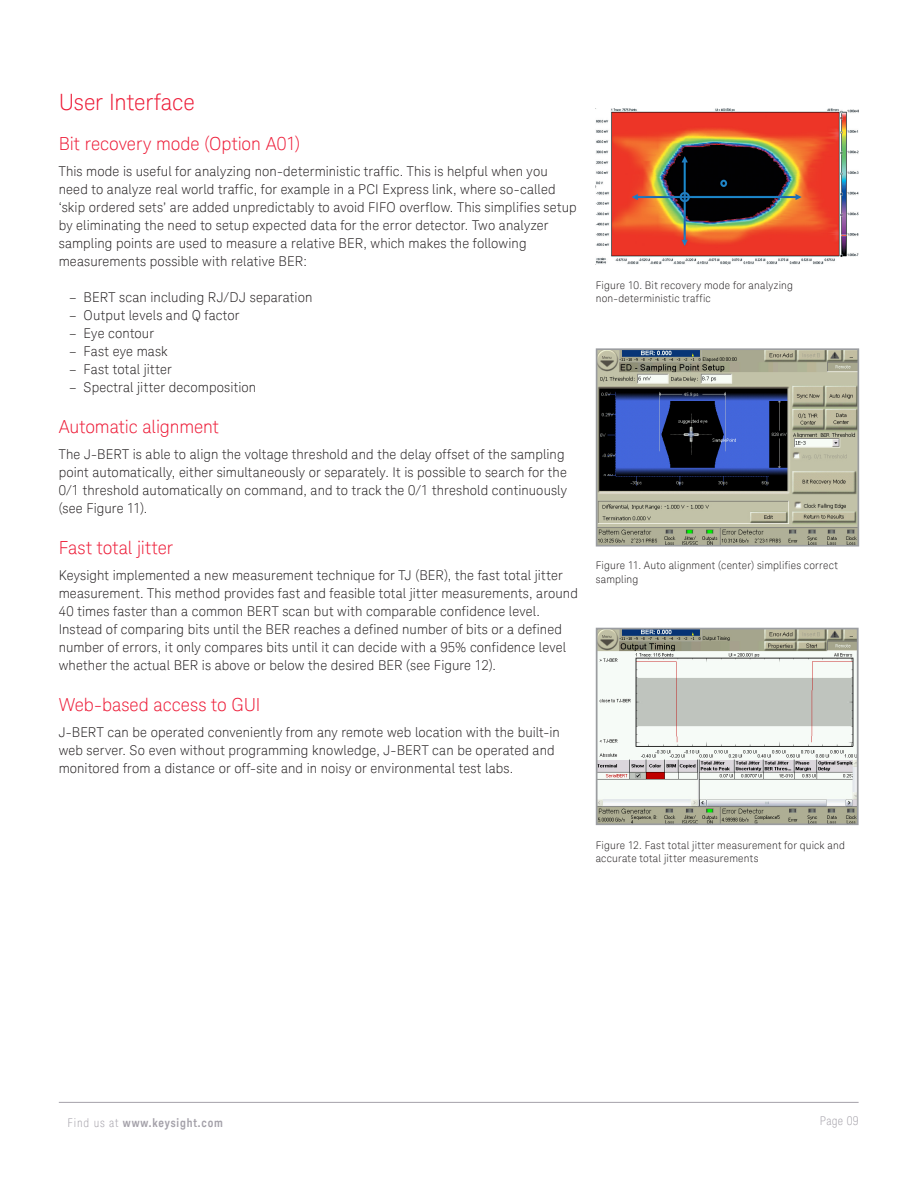
<style>
.page{position:relative;width:918px;height:1188px;background:#fff}
.page>*{position:absolute;margin:0;border:0;box-sizing:border-box;transform-origin:0 0}
.K_Heading_1{font:300 22.5px "Keysight Sans";letter-spacing:-.005em;color:#ed1a36}
.K_Heading_2{font:300 18px "Keysight Sans";letter-spacing:-.005em;color:#ed1a36}
.K_Body_Text{font:300 13.5px/18px "Keysight Sans";letter-spacing:.01em;color:#231f20}
.t1{font:700 12px "Keysight Sans Condensed";letter-spacing:.07em;color:#a4a1a9}
.t2{font:300 condensed 12px "Keysight Sans";letter-spacing:.03em;color:#a4a1a9}
.K_Captions{font:300 10.5px/13.5px "Keysight Sans";letter-spacing:.02em;color:#231f20}
.s1{font-family:"Keysight Sans";font-weight:300;font-stretch:condensed}
</style>
<div class="page">
<hr style="left:59px;top:1102px;width:800px;height:1px;background:#a4a1a9">
<img style="left:596px;top:108px;width:263px;height:156px">
<img style="left:599px;top:351px;width:257px;height:193px">
<div style="left:596px;top:348px;width:263px;height:199px;border:2px solid #9b9da0"></div>
<img style="left:599px;top:631px;width:257px;height:191px">
<div style="left:596px;top:628px;width:263px;height:197px;border:2px solid #9b9da0"></div>
<p class="K_Heading_1" style="left:59px;top:89px;width:138px">User Interface</p>
<p class="K_Heading_2" style="left:59px;top:133px;width:243px">Bit recovery mode (Option A01)</p>
<p class="K_Body_Text" style="left:59px;top:162px;width:520px">This mode is useful for analyzing non-deterministic traffic. This is helpful when you need to analyze real world traffic, for example in a PCI Express link, where so-called ‘skip ordered sets’ are added unpredictably to avoid FIFO overflow. This simplifies setup by eliminating the need to setup expected data for the error detector. Two analyzer sampling points are used to measure a relative BER, which makes the following measurements possible with relative BER:</p>
<p class="K_Body_Text" style="left:69px;top:288px;width:245px">– BERT scan including RJ/DJ separation</p>
<p class="K_Body_Text" style="left:69px;top:306px;width:172px">– Output levels and Q factor</p>
<p class="K_Body_Text" style="left:69px;top:324px;width:86px">– Eye contour</p>
<p class="K_Body_Text" style="left:69px;top:342px;width:100px">– Fast eye mask</p>
<p class="K_Body_Text" style="left:69px;top:360px;width:104px">– Fast total jitter</p>
<p class="K_Body_Text" style="left:69px;top:378px;width:189px">– Spectral jitter decomposition</p>
<p class="K_Heading_2" style="left:59px;top:416px;width:162px">Automatic alignment</p>
<p class="K_Body_Text" style="left:59px;top:445px;width:510px">The J-BERT is able to align the voltage threshold and the delay offset of the sampling point automatically, either simultaneously or separately. It is possible to search for the 0/1 threshold automatically on command, and to track the 0/1 threshold continuously (see Figure 11).</p>
<p class="K_Heading_2" style="left:59px;top:537px;width:116px">Fast total jitter</p>
<p class="K_Body_Text" style="left:59px;top:566px;width:521px">Keysight implemented a new measurement technique for TJ (BER), the fast total jitter measurement. This method provides fast and feasible total jitter measurements, around 40 times faster than a common BERT scan but with comparable confidence level.<br>Instead of comparing bits until the BER reaches a defined number of bits or a defined number of errors, it only compares bits until it can decide with a 95% confidence level whether the actual BER is above or below the desired BER (see Figure 12).</p>
<p class="K_Heading_2" style="left:59px;top:694px;width:203px">Web-based access to GUI</p>
<p class="K_Body_Text" style="left:59px;top:723px;width:503px">J-BERT can be operated conveniently from any remote web location with the built-in web server. So even without programming knowledge, J-BERT can be operated and monitored from a distance or off-site and in noisy or environmental test labs.</p>
<p class="K_Captions" style="left:596px;top:278px;width:199px">Figure 10. Bit recovery mode for analyzing non-deterministic traffic</p>
<p class="K_Captions" style="left:596px;top:559px;width:244px">Figure 11. Auto alignment (center) simplifies correct sampling</p>
<p class="K_Captions" style="left:596px;top:838px;width:251px">Figure 12. Fast total jitter measurement for quick and accurate total jitter measurements</p>
<p class="t1" style="left:68px;top:1115px;width:157px"><span class="s1">Find us at</span> www.keysight.com</p>
<p class="t2" style="left:820px;top:1113px;width:40px">Page 09</p>
</div>
